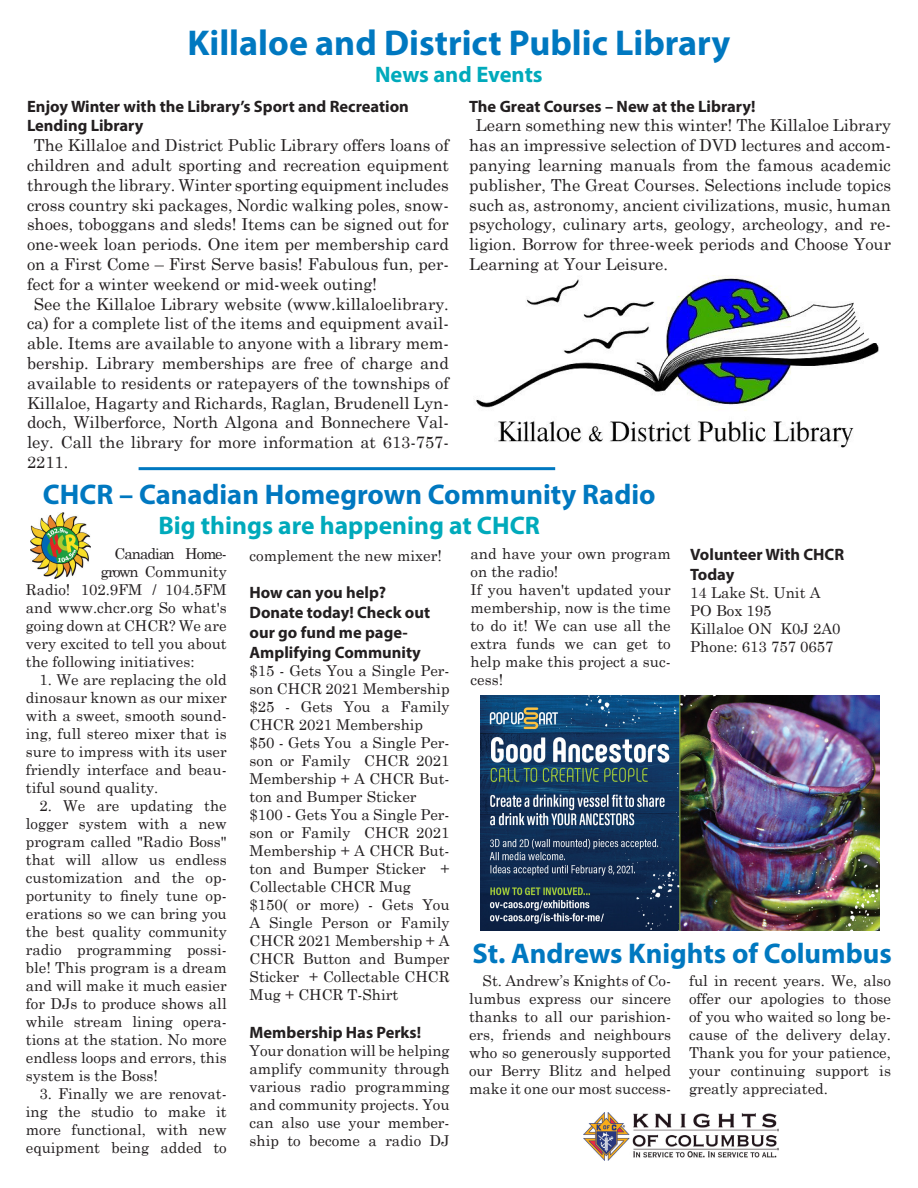
<style>
.page{position:relative;width:918px;height:1188px;background:#fff}
.page>*{position:absolute;margin:0;border:0;box-sizing:border-box;transform-origin:0 0}
.Article_Heading{font:700 36px "Myriad Pro";color:#0078c0}
.Article_Heading-2{font:700 28.5px "Myriad Pro";color:#0078c0}
.Article_Subheading{font:700 25.5px "Myriad Pro";color:#0ab}
.Article_Subheading-2{font:700 22.5px "Myriad Pro";letter-spacing:-.005em;color:#0ab}
.Article_Text{font:16.5px/19.8px "Century Schoolbook";color:#231f20;text-align:justify}
.Article_inline_headi{font:700 16.5px/19.8px "Myriad Pro";color:#231f20}
.Article_Text-2{font:15px/18px "Century Schoolbook";color:#231f20;text-align:justify}
.Article_Text-3{font:15px "Century Schoolbook";letter-spacing:-.06em;color:#231f20}
</style>
<div class="page">
<img style="left:31px;top:513px;width:60px;height:66px">
<img style="left:476px;top:275px;width:403px;height:173px">
<hr style="left:139px;top:467px;width:416px;height:3px;background:#0078c0">
<img style="left:583px;top:1113px;width:196px;height:47px">
<img style="left:480px;top:696px;width:399px;height:235px">
<p class="Article_Heading" style="left:187px;top:19px;width:544px">Killaloe and District Public Library</p>
<p class="Article_Subheading-2" style="left:375px;top:60px;width:169px">News and Events</p>
<p class="Article_inline_headi" style="left:469px;top:96px;width:288px">The Great Courses – New at the Library!</p>
<p class="Article_Text" style="left:469px;top:114px;width:423px;text-indent:7px">Learn something new this winter! The Killaloe Library has an impressive selection of DVD lectures and accom&shy;panying learning manuals from the famous academic publisher, The Great Courses. Selections include topics such as, astronomy, ancient civilizations, music, human psychology, culinary arts, geology, archeology, and re&shy;ligion. Borrow for three-week periods and Choose Your Learning at Your Leisure.</p>
<p class="Article_inline_headi" style="left:27px;top:96px;width:383px">Enjoy Winter with the Library’s Sport and Recreation<br>Lending Library</p>
<p class="Article_Text" style="left:27px;top:134px;width:423px;text-indent:7px">The Killaloe and District Public Library offers loans of children and adult sporting and recreation equipment through the library. Winter sporting equipment includes cross country ski packages, Nordic walking poles, snow&shy;shoes, toboggans and sleds! Items can be signed out for one-week loan periods. One item per membership card on a First Come – First Serve basis! Fabulous fun, per&shy;fect for a winter weekend or mid-week outing!</p>
<p class="Article_Text" style="left:27px;top:292px;width:423px;text-indent:7px">See the Killaloe Library website (www.killaloelibrary. ca) for a complete list of the items and equipment avail&shy;able. Items are available to anyone with a library mem&shy;bership. Library memberships are free of charge and available to residents or ratepayers of the townships of Killaloe, Hagarty and Richards, Raglan, Brudenell Lyn&shy;doch, Wilberforce, North Algona and Bonnechere Val&shy;ley. Call the library for more information at 613-757- 2211.</p>
<p class="Article_Heading-2" style="left:43px;top:476px;width:614px">CHCR – Canadian Homegrown Community Radio</p>
<p class="Article_Subheading" style="left:158px;top:509px;width:383px">Big things are happening at CHCR</p>
<p class="Article_Text-2" style="left:250px;top:545px;width:194px">complement the new mixer!</p>
<p class="Article_inline_headi" style="left:250px;top:582px;width:138px">How can you help?</p>
<p class="Article_inline_headi" style="left:250px;top:602px;width:182px">Donate today! Check out our go fund me page-<br>Amplifying Community</p>
<p class="Article_Text-2" style="left:250px;top:660px;width:202px">$15 - Gets You a Single Per&shy;son CHCR 2021 Membership</p>
<p class="Article_Text-2" style="left:250px;top:696px;width:202px">$25 - Gets You a Family<br>CHCR 2021 Membership</p>
<p class="Article_Text-2" style="left:250px;top:732px;width:202px">$50 - Gets You a Single Per&shy;son or Family CHCR 2021<br>Membership + A CHCR But&shy;ton and Bumper Sticker</p>
<p class="Article_Text-2" style="left:250px;top:804px;width:202px">$100 - Gets You a Single Per&shy;son or Family CHCR 2021<br>Membership + A CHCR But&shy;ton and Bumper Sticker + Collectable CHCR Mug</p>
<p class="Article_Text-2" style="left:250px;top:894px;width:202px">$150( or more) - Gets You A Single Person or Family CHCR 2021 Membership + A CHCR Button and Bumper Sticker + Collectable CHCR Mug + CHCR T-Shirt</p>
<p class="Article_inline_headi" style="left:250px;top:1022px;width:173px">Membership Has Perks!</p>
<p class="Article_Text-2" style="left:250px;top:1040px;width:202px">Your donation will be helping amplify community through various radio programming and community projects. You can also use your member&shy;ship to become a radio DJ</p>
<p class="Article_Text-3" style="left:114px;top:541px;width:114px">Canadian Home-</p>
<p class="Article_Text-2" style="left:101px;top:561px;width:127px">grown Community</p>
<p class="Article_Text-2" style="left:26px;top:579px;width:202px">Radio! 102.9FM / 104.5FM</p>
<p class="Article_Text-2" style="left:26px;top:597px;width:202px">and www.chcr.org So what's</p>
<p class="Article_Text-2" style="left:26px;top:615px;width:202px">going down at CHCR? We are</p>
<p class="Article_Text-2" style="left:26px;top:633px;width:202px">very excited to tell you about</p>
<p class="Article_Text-2" style="left:26px;top:651px;width:170px">the following initiatives:</p>
<p class="Article_Text-2" style="left:26px;top:669px;width:202px;text-indent:14px">1. We are replacing the old dinosaur known as our mixer with a sweet, smooth sound&shy;ing, full stereo mixer that is sure to impress with its user friendly interface and beau&shy;tiful sound quality.</p>
<p class="Article_Text-2" style="left:26px;top:795px;width:202px;text-indent:14px">2. We are updating the logger system with a new program called "Radio Boss" that will allow us endless customization and the op&shy;portunity to finely tune op&shy;erations so we can bring you the best quality community radio programming possi&shy;ble! This program is a dream and will make it much easier for DJs to produce shows all while stream lining opera&shy;tions at the station. No more endless loops and errors, this system is the Boss!</p>
<p class="Article_Text-2" style="left:26px;top:1083px;width:202px;text-indent:14px">3. Finally we are renovat&shy;ing the studio to make it more functional, with new equipment being added to</p>
<p class="Article_inline_headi" style="left:690px;top:544px;width:156px">Volunteer With CHCR</p>
<p class="Article_inline_headi" style="left:690px;top:564px;width:46px">Today</p>
<p class="Article_Text-2" style="left:690px;top:582px;width:132px">14 Lake St. Unit A</p>
<p class="Article_Text-2" style="left:690px;top:600px;width:83px">PO Box 195</p>
<p class="Article_Text-2" style="left:690px;top:618px;width:152px">Killaloe ON K0J 2A0</p>
<p class="Article_Text-2" style="left:690px;top:636px;width:145px">Phone: 613 757 0657</p>
<p class="Article_Text-2" style="left:471px;top:544px;width:202px">and have your own program on the radio!</p>
<p class="Article_Text-2" style="left:471px;top:580px;width:202px">If you haven't updated your membership, now is the time to do it! We can use all the extra funds we can get to help make this project a suc&shy;cess!</p>
<p class="Article_Heading-2" style="left:473px;top:935px;width:421px">St. Andrews Knights of Columbus</p>
<p class="Article_Text-2" style="left:469px;top:970px;width:203px;text-indent:14px">St. Andrew’s Knights of Co&shy;lumbus express our sincere thanks to all our parishion&shy;ers, friends and neighbours who so generously supported our Berry Blitz and helped make it one our most success-</p>
<p class="Article_Text-2" style="left:689px;top:970px;width:203px">ful in recent years. We, also offer our apologies to those of you who waited so long be&shy;cause of the delivery delay.<br>Thank you for your patience, your continuing support is greatly appreciated.</p>
</div>
